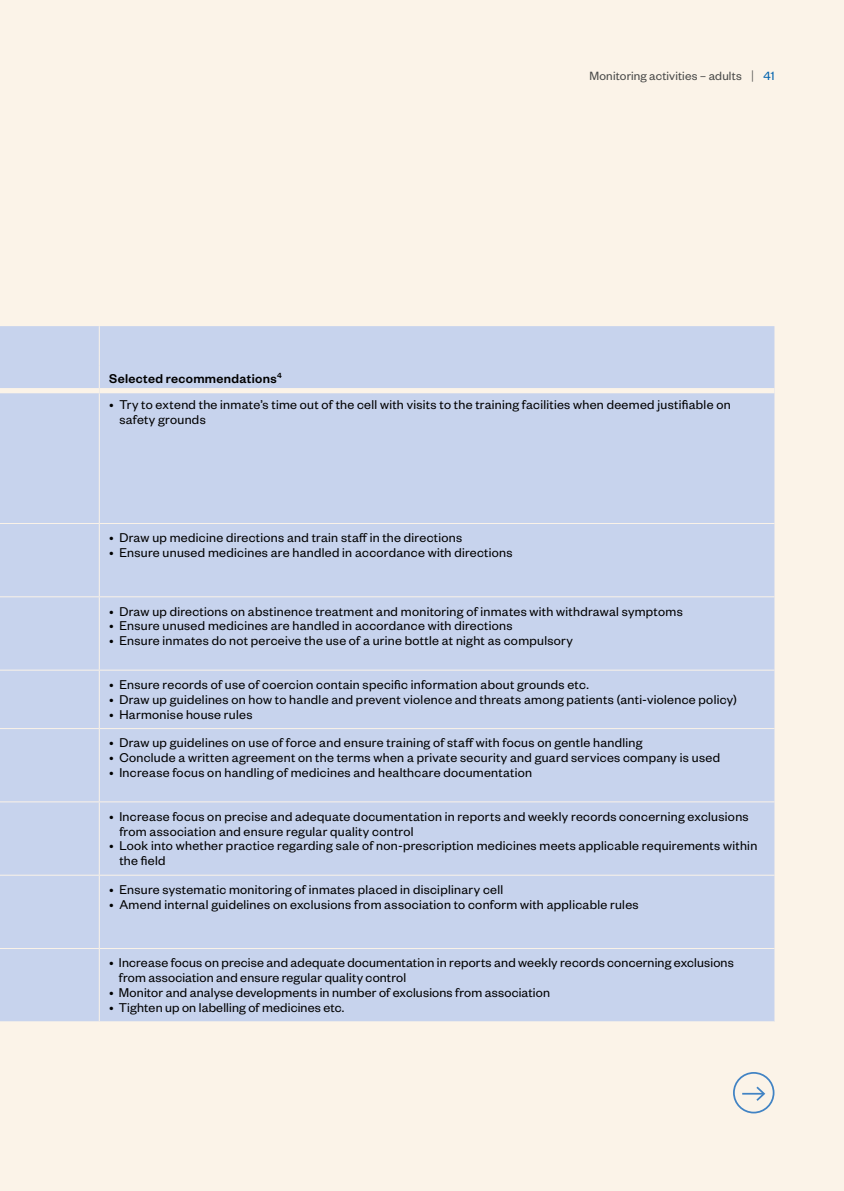
<style>
.page{position:relative;width:844px;height:1191px;background:#fff}
.page>*{position:absolute;margin:0;border:0;box-sizing:border-box;transform-origin:0 0}
.t1{font:14px/14.9px "Founders Grotesk Regular 2";letter-spacing:.02em;color:#000}
.t2{font:500 14px "Founders Grotesk";letter-spacing:.025em;color:#000}
.t3{font:13.12px "Founders Grotesk Regular 2";letter-spacing:.015em;color:#494948}
.s1{font-family:"Publico Headline Bold 2"}
.s2{color:#0062ae}
</style>
<div class="page">
<div style="left:0;top:0;width:843px;height:1191px;background:#fbf3e8"></div>
<div style="left:0;top:326px;width:774px;height:695px;background:#c7d3ed"></div>
<hr style="left:99px;top:326px;width:1px;height:40px;background:#fbf3e8">
<svg style="left:99px;top:366px;width:1px;height:22px"></svg>
<hr style="left:99px;top:393px;width:1px;height:130px;background:#fbf3e8">
<hr style="left:99px;top:524px;width:1px;height:72px;background:#fbf3e8">
<hr style="left:99px;top:597px;width:1px;height:72px;background:#fbf3e8">
<hr style="left:99px;top:670px;width:1px;height:58px;background:#fbf3e8">
<hr style="left:99px;top:729px;width:1px;height:72px;background:#fbf3e8">
<hr style="left:99px;top:802px;width:1px;height:72px;background:#fbf3e8">
<hr style="left:99px;top:875px;width:1px;height:73px;background:#fbf3e8">
<hr style="left:99px;top:949px;width:1px;height:72px;background:#fbf3e8">
<hr style="left:0;top:523px;width:99px;height:1px;background:#fbf3e8">
<hr style="left:99px;top:523px;width:675px;height:1px;background:#fbf3e8">
<hr style="left:0;top:596px;width:99px;height:1px;background:#fbf3e8">
<hr style="left:99px;top:596px;width:675px;height:1px;background:#fbf3e8">
<hr style="left:0;top:669px;width:99px;height:1px;background:#fbf3e8">
<hr style="left:99px;top:669px;width:675px;height:1px;background:#fbf3e8">
<hr style="left:0;top:728px;width:99px;height:1px;background:#fbf3e8">
<hr style="left:99px;top:728px;width:675px;height:1px;background:#fbf3e8">
<hr style="left:0;top:801px;width:99px;height:1px;background:#fbf3e8">
<hr style="left:99px;top:801px;width:675px;height:1px;background:#fbf3e8">
<hr style="left:0;top:874px;width:99px;height:1px;background:#fbf3e8">
<hr style="left:99px;top:874px;width:675px;height:1px;background:#fbf3e8">
<div style="left:0;top:388px;width:99px;height:5px;background:#fbf3e8"></div>
<div style="left:99px;top:388px;width:675px;height:5px;background:#fbf3e8"></div>
<hr style="left:0;top:948px;width:99px;height:1px;background:#fbf3e8">
<hr style="left:99px;top:948px;width:675px;height:1px;background:#fbf3e8">
<div style="left:732px;top:1072px;width:42px;height:41px;border:2px solid #4183c4;border-radius:50%"></div>
<hr style="left:742px;top:1092px;width:21px;height:2px;background:#4183c4">
<svg style="left:754px;top:1086px;width:12px;height:15px"></svg>
<p class="t3" style="left:589px;top:68px;width:186px">Monitoring activities – adults <span class="s1">|</span> <span class="s2">41</span></p>
<p class="t2" style="left:109px;top:369px;width:174px">Selected recommendations<sup>4</sup></p>
<p class="t1" style="left:119px;top:397px;width:612px;text-indent:-10px">• Try to extend the inmate’s time out of the cell with visits to the training facilities when deemed justifiable on safety grounds</p>
<p class="t1" style="left:109px;top:529px;width:354px">• Draw up medicine directions and train staff in the directions</p>
<p class="t1" style="left:109px;top:544px;width:405px">• Ensure unused medicines are handled in accordance with directions</p>
<p class="t1" style="left:109px;top:603px;width:575px">• Draw up directions on abstinence treatment and monitoring of inmates with withdrawal symptoms</p>
<p class="t1" style="left:109px;top:618px;width:405px">• Ensure unused medicines are handled in accordance with directions</p>
<p class="t1" style="left:109px;top:632px;width:465px">• Ensure inmates do not perceive the use of a urine bottle at night as compulsory</p>
<p class="t1" style="left:109px;top:676px;width:481px">• Ensure records of use of coercion contain specific information about grounds etc.</p>
<p class="t1" style="left:109px;top:691px;width:629px">• Draw up guidelines on how to handle and prevent violence and threats among patients (anti-violence policy)</p>
<p class="t1" style="left:109px;top:706px;width:145px">• Harmonise house rules</p>
<p class="t1" style="left:109px;top:734px;width:534px">• Draw up guidelines on use of force and ensure training of staff with focus on gentle handling</p>
<p class="t1" style="left:109px;top:749px;width:612px">• Conclude a written agreement on the terms when a private security and guard services company is used</p>
<p class="t1" style="left:109px;top:764px;width:424px">• Increase focus on handling of medicines and healthcare documentation</p>
<p class="t1" style="left:119px;top:808px;width:630px;text-indent:-10px">• Increase focus on precise and adequate documentation in reports and weekly records concerning exclusions from association and ensure regular quality control</p>
<p class="t1" style="left:119px;top:837px;width:639px;text-indent:-10px">• Look into whether practice regarding sale of non-prescription medicines meets applicable requirements within the field</p>
<p class="t1" style="left:109px;top:881px;width:395px">• Ensure systematic monitoring of inmates placed in disciplinary cell</p>
<p class="t1" style="left:109px;top:896px;width:530px">• Amend internal guidelines on exclusions from association to conform with applicable rules</p>
<p class="t1" style="left:119px;top:954px;width:616px;text-indent:-10px">• Increase focus on precise and adequate documentation in reports and weekly records concerning exclusions from association and ensure regular quality control</p>
<p class="t1" style="left:109px;top:984px;width:442px">• Monitor and analyse developments in number of exclusions from association</p>
<p class="t1" style="left:109px;top:999px;width:236px">• Tighten up on labelling of medicines etc.</p>
</div>
